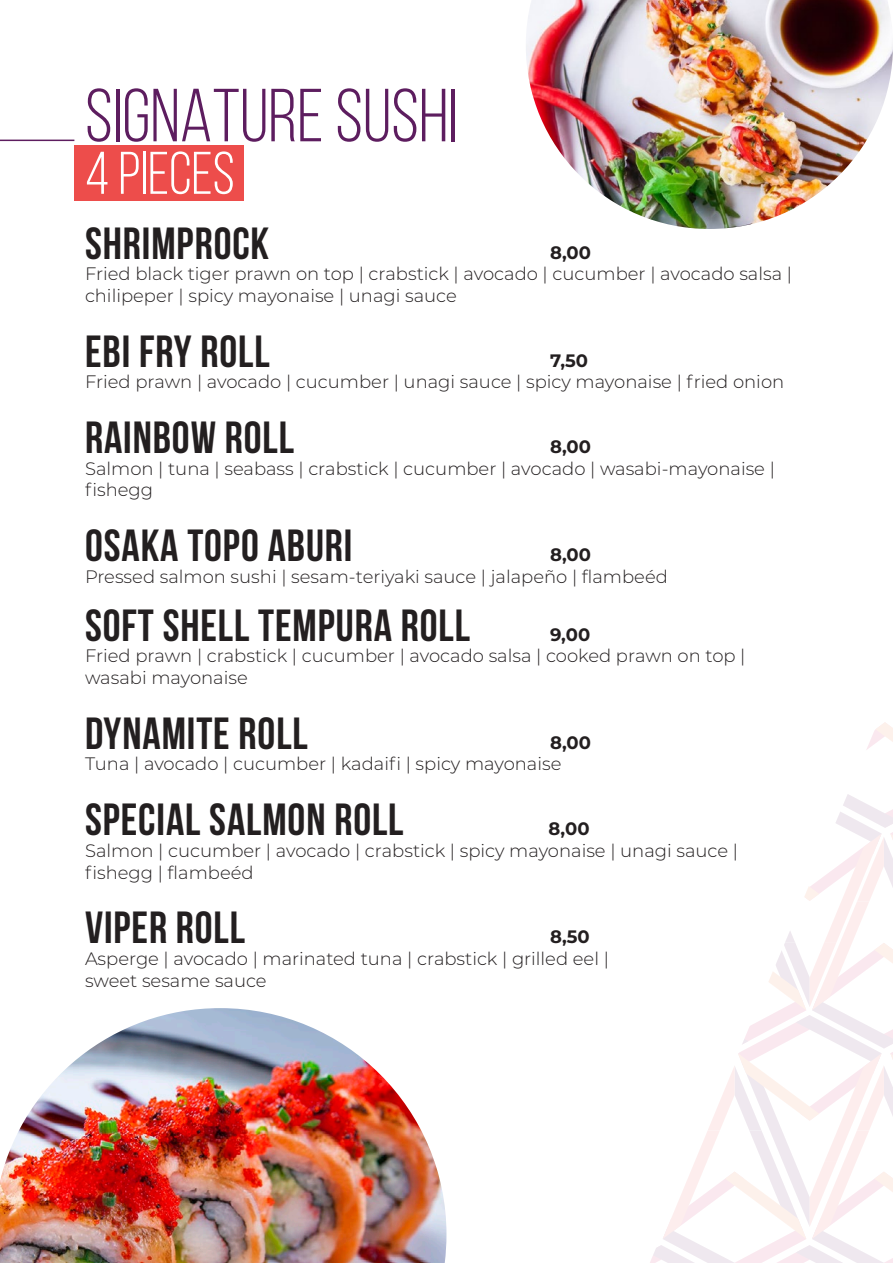
<style>
.page{position:relative;width:893px;height:1263px;background:#fff}
.page>*{position:absolute;margin:0;border:0;box-sizing:border-box;transform-origin:0 0}
.t1{font:75px "Bebas Neue";color:#5d1d5f}
.t2{font:60px "Bebas Neue";color:#fff}
.t3{font:700 45px "Bebas Neue";letter-spacing:.02em;color:#231f20}
.t4{font:300 18px/21.6px "Montserrat";color:#231f20}
.t5{font:700 18px "Montserrat";color:#231f20}
</style>
<div class="page">
<div style="left:74px;top:146px;width:170px;height:55px;background:#ed4d4b"></div>
<img style="left:526px;top:0;width:367px;height:229px">
<hr style="left:0;top:140px;width:74px;height:1px;background:#5d1d5f">
<svg style="left:650px;top:722px;width:243px;height:541px"></svg>
<img style="left:0;top:1008px;width:446px;height:255px">
<h1 class="t1" style="left:85px;top:75px;width:374px">SIGNATURE SUSHI</h1>
<h2 class="t2" style="left:85px;top:141px;width:151px">4 PIECES</h2>
<h3 class="t3" style="left:85px;top:218px;width:186px">SHRIMPROCK</h3>
<p class="t5" style="left:550px;top:239px;width:42px">8,00</p>
<p class="t4" style="left:85px;top:262px;width:709px">Fried black tiger prawn on top | crabstick | avocado | cucumber | avocado salsa | chilipeper | spicy mayonaise | unagi sauce</p>
<h3 class="t3" style="left:85px;top:326px;width:186px">EBI FRY ROLL</h3>
<p class="t5" style="left:550px;top:347px;width:39px">7,50</p>
<p class="t4" style="left:85px;top:370px;width:701px">Fried prawn | avocado | cucumber | unagi sauce | spicy mayonaise | fried onion</p>
<h3 class="t3" style="left:85px;top:413px;width:210px">RAINBOW ROLL</h3>
<p class="t5" style="left:550px;top:434px;width:42px">8,00</p>
<p class="t4" style="left:85px;top:457px;width:691px">Salmon | tuna | seabass | crabstick | cucumber | avocado | wasabi-mayonaise | fishegg</p>
<h3 class="t3" style="left:85px;top:521px;width:269px">OSAKA TOPO ABURI</h3>
<p class="t5" style="left:550px;top:542px;width:42px">8,00</p>
<p class="t4" style="left:85px;top:565px;width:584px">Pressed salmon sushi | sesam-teriyaki sauce | jalapeño | flambeéd</p>
<h3 class="t3" style="left:85px;top:601px;width:386px">SOFT SHELL TEMPURA ROLL</h3>
<p class="t5" style="left:550px;top:621px;width:42px">9,00</p>
<p class="t4" style="left:85px;top:645px;width:662px">Fried prawn | crabstick | cucumber | avocado salsa | cooked prawn on top | wasabi mayonaise</p>
<h3 class="t3" style="left:85px;top:709px;width:224px">DYNAMITE ROLL</h3>
<p class="t5" style="left:550px;top:729px;width:42px">8,00</p>
<p class="t4" style="left:85px;top:753px;width:478px">Tuna | avocado | cucumber | kadaifi | spicy mayonaise</p>
<h3 class="t3" style="left:85px;top:795px;width:320px">SPECIAL SALMON ROLL</h3>
<p class="t5" style="left:549px;top:816px;width:42px">8,00</p>
<p class="t4" style="left:85px;top:839px;width:654px">Salmon | cucumber | avocado | crabstick | spicy mayonaise | unagi sauce | fishegg | flambeéd</p>
<h3 class="t3" style="left:85px;top:903px;width:161px">VIPER ROLL</h3>
<p class="t5" style="left:550px;top:924px;width:41px">8,50</p>
<p class="t4" style="left:85px;top:947px;width:525px">Asperge | avocado | marinated tuna | crabstick | grilled eel | sweet sesame sauce</p>
</div>
